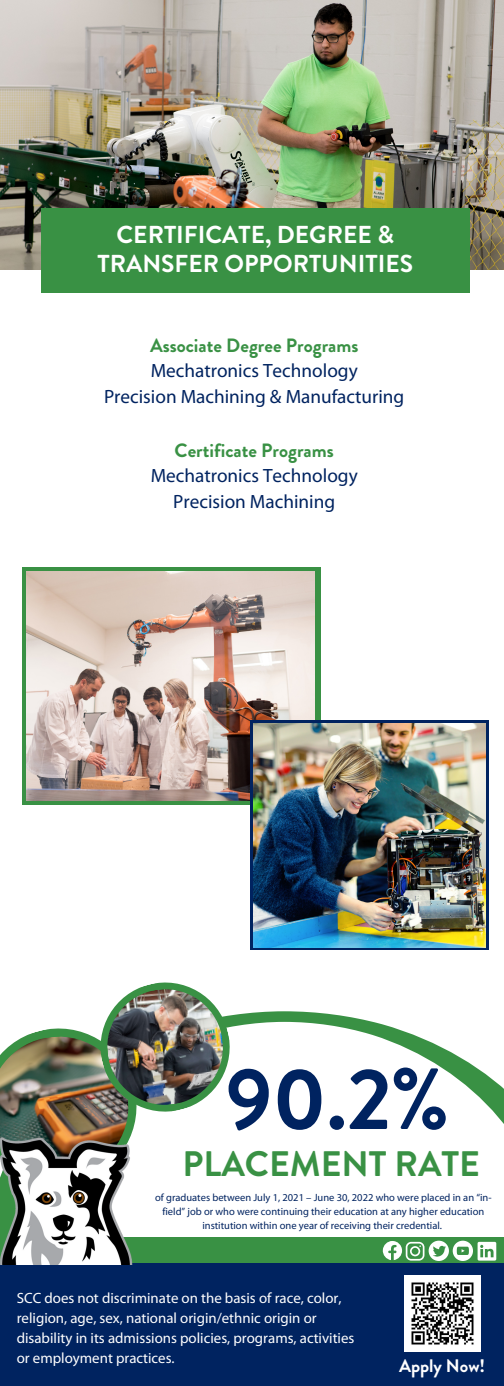
<style>
.page{position:relative;width:504px;height:1386px;background:#fff}
.page>*{position:absolute;margin:0;border:0;box-sizing:border-box;transform-origin:0 0}
.t1{font:700 86.62px "Brandon Grotesque";color:#002360}
.t2{font:700 35.35px "Brandon Grotesque";color:#399144}
.t3{font:700 24.5px/28.9px "Brandon Grotesque";color:#fff;text-align:center}
.t4{font:19.25px "Myriad Pro";color:#002360}
.t5{font:700 19.25px "Brandon Grotesque";color:#399144}
.t6{font:700 18.2px "Brandon Grotesque";color:#fff}
.t7{font:14.88px/19.8px "Myriad Pro";color:#fff}
.t8{font:10.5px/14px "Myriad Pro";color:#002360;text-align:center}
</style>
<div class="page">
<img style="left:0;top:0;width:504px;height:269px">
<div style="left:41px;top:208px;width:428px;height:85px;background:#399144"></div>
<svg style="left:237px;top:1022px;width:267px;height:102px"></svg>
<svg style="left:0;top:982px;width:237px;height:130px"></svg>
<img style="left:104px;top:986px;width:122px;height:122px">
<div style="left:0;top:1237px;width:504px;height:141px;background:#399144"></div>
<div style="left:0;top:1264px;width:504px;height:122px;background:#002360"></div>
<img style="left:404px;top:1275px;width:76px;height:76px">
<img style="left:0;top:1089px;width:168px;height:175px">
<svg style="left:383px;top:1241px;width:113px;height:20px"></svg>
<svg style="left:22px;top:567px;width:298px;height:237px;background:#579a5b"></svg>
<img style="left:27px;top:572px;width:287px;height:228px">
<div style="left:250px;top:721px;width:239px;height:229px;background:#002360"></div>
<img style="left:253px;top:723px;width:232px;height:225px">
<p class="t3" style="left:98px;top:221px;width:317px">CERTIFICATE, DEGREE &amp;<br>TRANSFER OPPORTUNITIES</p>
<p class="t5" style="left:150px;top:332px;width:210px">Associate Degree Programs</p>
<p class="t4" style="left:151px;top:363px;width:209px">Mechatronics Technology</p>
<p class="t4" style="left:104px;top:389px;width:302px">Precision Machining &amp; Manufacturing</p>
<p class="t5" style="left:175px;top:437px;width:161px">Certificate Programs</p>
<p class="t4" style="left:151px;top:468px;width:209px">Mechatronics Technology</p>
<p class="t4" style="left:173px;top:494px;width:163px">Precision Machining</p>
<p class="t1" style="left:226px;top:1038px;width:225px">90.2%</p>
<p class="t2" style="left:183px;top:1139px;width:299px">PLACEMENT RATE</p>
<p class="t8" style="left:155px;top:1191px;width:338px">of graduates between July 1, 2021 – June 30, 2022 who were placed in an “in&shy;field” job or who were continuing their education at any higher education institution within one year of receiving their credential.</p>
<p class="t7" style="left:17px;top:1290px;width:339px">SCC does not discriminate on the basis of race, color, religion, age, sex, national origin/ethnic origin or disability in its admissions policies, programs, activities or employment practices.</p>
<p class="t6" style="left:399px;top:1353px;width:88px">Apply Now!</p>
</div>
